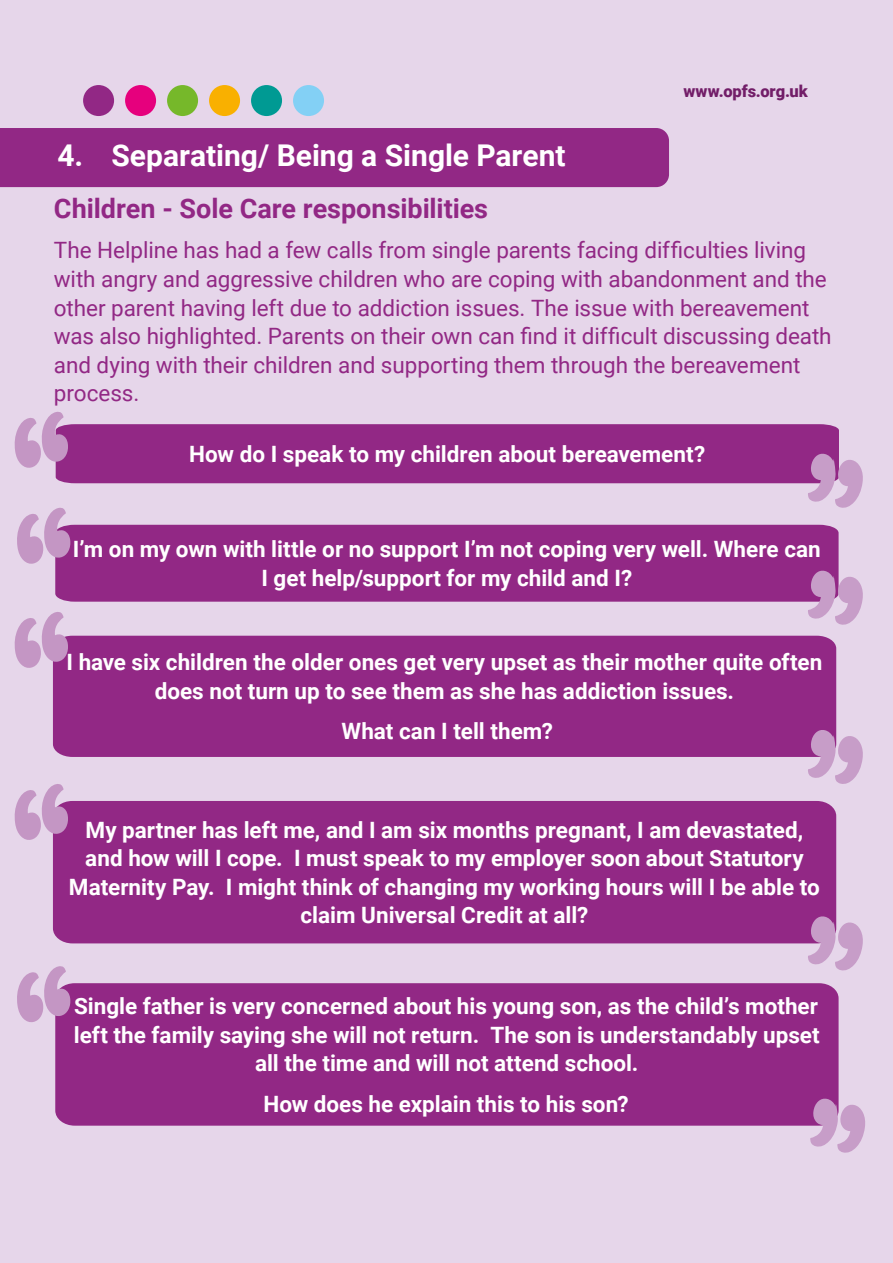
<style>
.page{position:relative;width:893px;height:1263px;background:#e6d6ea}
.page>*{position:absolute;margin:0;border:0;box-sizing:border-box;transform-origin:0 0}
.t1{font:700 30px "Roboto";color:#fff}
.t2{font:700 27px "Roboto";letter-spacing:-.005em;color:#922885}
.t3{font:700 22.5px/28.5px "Roboto";color:#fff;text-align:center}
.t4{font:22.5px/28.5px "Roboto";letter-spacing:-.005em;color:#922885}
.t5{font:900 16.5px "Roboto";letter-spacing:-.005em;color:#721d68}
</style>
<div class="page">
<div style="left:83px;top:85px;width:31px;height:31px;background:#922885;border-radius:50%"></div>
<div style="left:125px;top:85px;width:31px;height:31px;background:#e6007d;border-radius:50%"></div>
<div style="left:167px;top:85px;width:31px;height:31px;background:#76b82a;border-radius:50%"></div>
<div style="left:209px;top:85px;width:31px;height:31px;background:#f9b000;border-radius:50%"></div>
<div style="left:251px;top:85px;width:31px;height:31px;background:#009a93;border-radius:50%"></div>
<div style="left:293px;top:85px;width:31px;height:31px;background:#83d0f5;border-radius:50%"></div>
<div style="left:0;top:128px;width:669px;height:59px;background:#922885"></div>
<div style="left:58px;top:144px;width:525px;height:27px;background:#922885"></div>
<div style="left:56px;top:424px;width:783px;height:59px;background:#922885"></div>
<svg style="left:14px;top:411px;width:54px;height:57px"></svg>
<svg style="left:808px;top:452px;width:55px;height:56px"></svg>
<div style="left:55px;top:525px;width:784px;height:77px;background:#922885"></div>
<svg style="left:17px;top:507px;width:54px;height:57px"></svg>
<svg style="left:808px;top:569px;width:55px;height:56px"></svg>
<div style="left:53px;top:636px;width:783px;height:121px;background:#922885"></div>
<svg style="left:14px;top:612px;width:54px;height:56px"></svg>
<svg style="left:808px;top:729px;width:55px;height:55px"></svg>
<div style="left:53px;top:801px;width:783px;height:142px;background:#922885"></div>
<svg style="left:14px;top:784px;width:54px;height:56px"></svg>
<svg style="left:808px;top:915px;width:55px;height:56px"></svg>
<div style="left:55px;top:983px;width:784px;height:143px;background:#922885"></div>
<svg style="left:17px;top:966px;width:54px;height:57px"></svg>
<svg style="left:810px;top:1097px;width:55px;height:56px"></svg>
<h1 class="t1" style="left:58px;top:135px;width:510px">4. Separating/ Being a Single Parent</h1>
<p class="t5" style="left:683px;top:80px;width:126px">www.opfs.org.uk</p>
<p class="t2" style="left:54px;top:189px;width:436px">Children - Sole Care responsibilities</p>
<p class="t4" style="left:54px;top:235px;width:779px">The Helpline has had a few calls from single parents facing difficulties living with angry and aggressive children who are coping with abandonment and the other parent having left due to addiction issues. The issue with bereavement was also highlighted. Parents on their own can find it difficult discussing death and dying with their children and supporting them through the bereavement process.</p>
<p class="t3" style="left:189px;top:439px;width:517px">How do I speak to my children about bereavement?</p>
<p class="t3" style="left:73px;top:534px;width:749px">I’m on my own with little or no support I’m not coping very well. Where can<br>I get help/support for my child and I?</p>
<p class="t3" style="left:67px;top:647px;width:757px">I have six children the older ones get very upset as their mother quite often does not turn up to see them as she has addiction issues.</p>
<p class="t3" style="left:342px;top:716px;width:213px">What can I tell them?</p>
<p class="t3" style="left:69px;top:815px;width:752px">My partner has left me, and I am six months pregnant, I am devastated, and how will I cope. I must speak to my employer soon about Statutory Maternity Pay. I might think of changing my working hours will I be able to claim Universal Credit at all?</p>
<p class="t3" style="left:74px;top:991px;width:747px">Single father is very concerned about his young son, as the child’s mother left the family saying she will not return. The son is understandably upset all the time and will not attend school.</p>
<p class="t3" style="left:263px;top:1088px;width:367px">How does he explain this to his son?</p>
</div>
